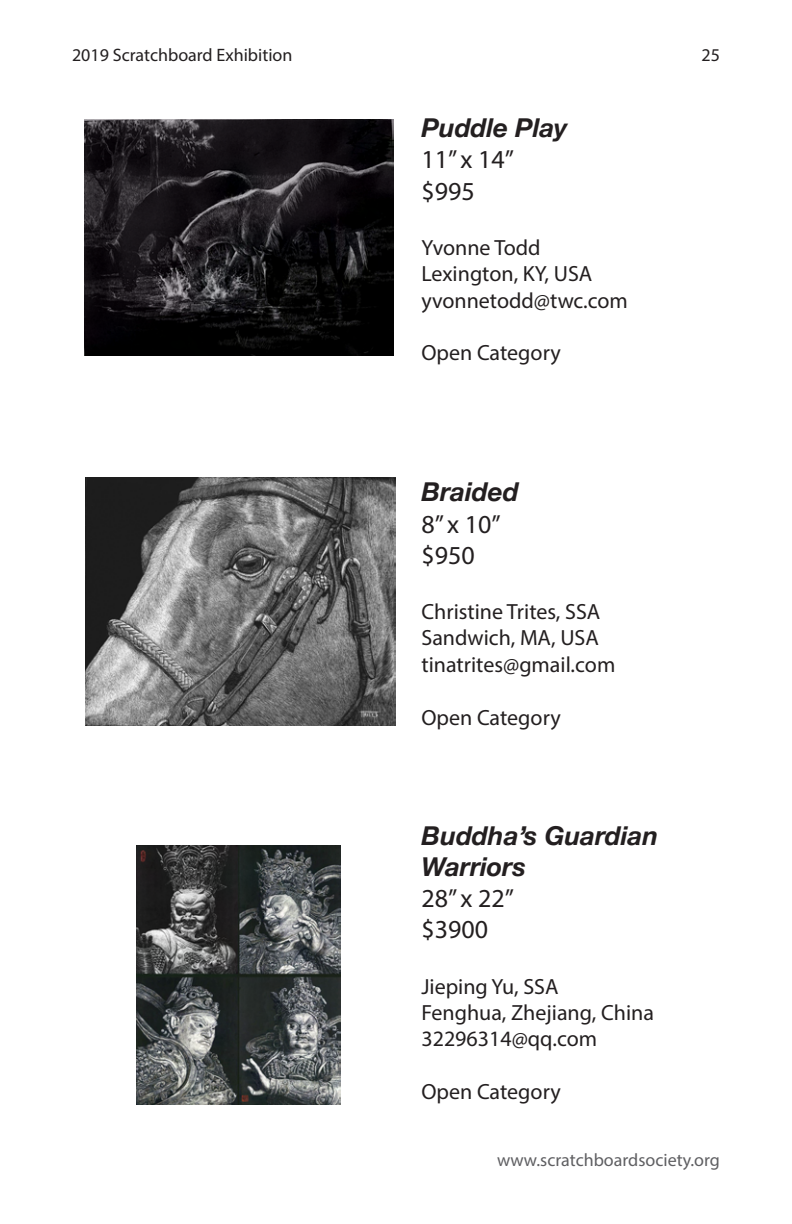
<style>
.page{position:relative;width:792px;height:1224px;background:#fff}
.page>*{position:absolute;margin:0;border:0;box-sizing:border-box;transform-origin:0 0}
.t1{font:26px/31.2px "Myriad Pro";color:#231f20}
.t2{font:italic 700 26px/31.2px "Helvetica Neue";color:#231f20}
.t3{font:22px/26.4px "Myriad Pro";color:#231f20}
.t4{font:18px "Myriad Pro";color:#231f20}
.t5{font:18px "Myriad Pro";color:#5f5f62}
.s1{font-family:"Helvetica Neue";font-weight:700;font-style:italic}
</style>
<div class="page">
<img style="left:136px;top:845px;width:204px;height:259px">
<img style="left:84px;top:119px;width:309px;height:236px">
<img style="left:86px;top:478px;width:310px;height:248px">
<p class="t4" style="left:72px;top:44px;width:222px">2019 Scratchboard Exhibition</p>
<p class="t1" style="left:421px;top:112px;width:148px"><span class="s1">Puddle Play<br></span>11” x 14” $995</p>
<p class="t3" style="left:421px;top:234px;width:208px">Yvonne Todd<br>Lexington, KY, USA yvonnetodd@twc.com</p>
<p class="t3" style="left:421px;top:339px;width:141px">Open Category</p>
<p class="t4" style="left:702px;top:44px;width:20px">25</p>
<p class="t2" style="left:421px;top:477px;width:99px">Braided</p>
<p class="t1" style="left:421px;top:508px;width:81px">8” x 10” $950</p>
<p class="t3" style="left:421px;top:598px;width:180px">Christine Trites, SSA</p>
<p class="t3" style="left:421px;top:624px;width:179px">Sandwich, MA, USA</p>
<p class="t3" style="left:421px;top:651px;width:195px">tinatrites@gmail.com</p>
<p class="t3" style="left:421px;top:704px;width:141px">Open Category</p>
<p class="t2" style="left:421px;top:821px;width:238px">Buddha’s Guardian<br>Warriors</p>
<p class="t1" style="left:421px;top:882px;width:94px">28” x 22” $3900</p>
<p class="t3" style="left:421px;top:973px;width:234px">Jieping Yu, SSA<br>Fenghua, Zhejiang, China<br>32296314@qq.com</p>
<p class="t3" style="left:421px;top:1078px;width:141px">Open Category</p>
<p class="t5" style="left:497px;top:1148px;width:224px">www.scratchboardsociety.org</p>
</div>
